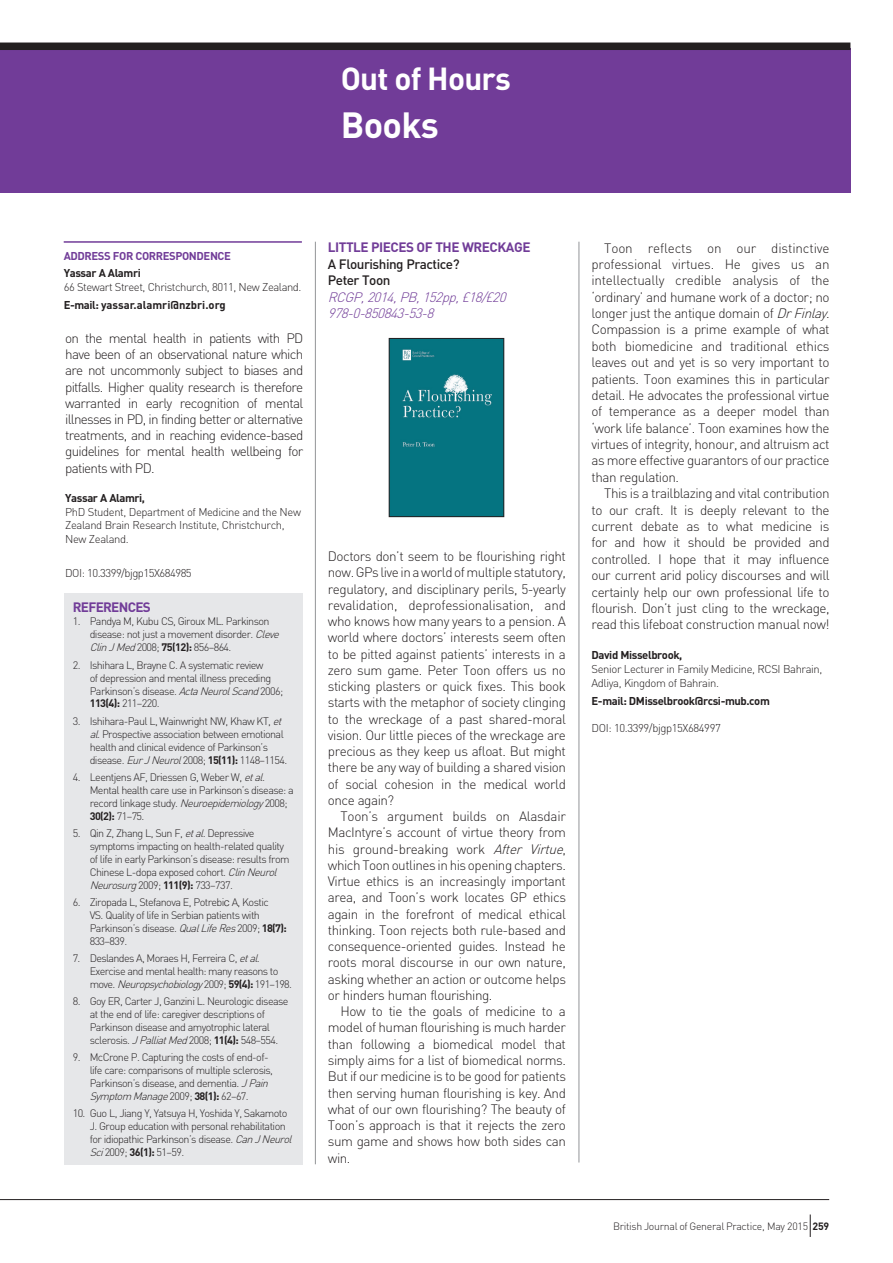
<style>
.page{position:relative;width:893px;height:1263px;background:#fff}
.page>*{position:absolute;margin:0;border:0;box-sizing:border-box;transform-origin:0 0}
.t1{font:700 36px "DIN";letter-spacing:-.02em;color:#fff}
.t2{font:700 31.5px "DIN";letter-spacing:-.025em;color:#fff}
.t3{font:300 13.5px/16.2px "DIN";letter-spacing:-.035em;color:#231f20;text-align:justify}
.t4{font:italic 300 13.5px/16.2px "DIN";color:#713c98}
.t5{font:700 13.5px "DIN";letter-spacing:-.035em;color:#713c98}
.t6{font:500 13.5px/16.2px "DIN";letter-spacing:-.035em;color:#231f20}
.t7{font:300 11.25px/13.5px "DIN";letter-spacing:-.035em;color:#231f20}
.t8{font:700 11.25px "DIN";letter-spacing:-.035em;color:#231f20}
.t9{font:700 11.25px "DIN";color:#231f20}
.t10{font:700 11.25px "DIN";letter-spacing:-.035em;color:#713c98}
.t11{font:300 10.8px/12.9px "DIN";letter-spacing:-.055em;color:#231f20}
.t12{font:300 10.5px "DIN";letter-spacing:-.025em;color:#231f20}
.s1{font-style:italic}
.s2{font-weight:700}
.s3{font-family:"Helvetica"}
</style>
<div class="page">
<div style="left:0;top:49px;width:850px;height:144px;background:#713c98"></div>
<div style="left:0;top:43px;width:850px;height:7px;background:#231f20"></div>
<hr style="left:0;top:1199px;width:829px;height:1px;background:#231f20">
<svg style="left:810px;top:1214px;width:1px;height:23px"></svg>
<hr style="left:315px;top:242px;width:1px;height:922px;background:#939598">
<hr style="left:579px;top:242px;width:1px;height:920px;background:#939598">
<hr style="left:64px;top:241px;width:238px;height:2px;background:#713c98">
<div style="left:64px;top:593px;width:238px;height:571px;background:#e6e7e9"></div>
<img style="left:391px;top:340px;width:111px;height:175px">
<div style="left:389px;top:338px;width:115px;height:179px;border:1px solid #231f20"></div>
<h2 class="t2" style="left:341px;top:58px;width:172px">Out of Hours</h2>
<h1 class="t1" style="left:341px;top:101px;width:100px">Books</h1>
<p class="t10" style="left:64px;top:248px;width:8px">ADDRESS</p>
<p class="t10" style="left:113px;top:248px;width:44px">FOR CORRES</p>
<p class="t10" style="left:175px;top:248px;width:22px">PONDENCE</p>
<p class="t8" style="left:64px;top:266px;width:79px">Yassar A Alamri</p>
<p class="t7" style="left:64px;top:280px;width:239px">66 Stewart Street, Christchurch, 8011, New Zealand.</p>
<p class="t9" style="left:64px;top:297px;width:163px">E-mail: yassar.alamri@nzbri.org</p>
<p class="t3" style="left:65px;top:330px;width:240px">on the mental health in patients with PD have been of an observational nature which are not uncommonly subject to biases and pitfalls. Higher quality research is therefore warranted in early recognition of mental illnesses in PD, in finding better or alternative treatments, and in reaching evidence-based guidelines for mental health wellbeing for patients with PD.</p>
<p class="t8" style="left:65px;top:491px;width:81px">Yassar A Alamri,</p>
<p class="t7" style="left:65px;top:505px;width:237px">PhD Student, Department of Medicine and the New<br>Zealand Brain Research Institute, Christchurch,<br>New Zealand.</p>
<p class="t7" style="left:65px;top:566px;width:128px">DOI: 10.3399/bjgp15X684985</p>
<p class="t5" style="left:73px;top:599px;width:9px">REFERENCES</p>
<p class="t11" style="left:90px;top:615px;width:194px;text-indent:-17px">1. Pandya M, Kubu CS, Giroux ML. Parkinson disease: not just a movement disorder. <span class="s1">Cleve<br>ClinJMed</span>2008; <span class="s2">75(12):</span> 856–864.</p>
<p class="t11" style="left:90px;top:658px;width:195px;text-indent:-17px">2. Ishihara L, Brayne C. A systematic review<br>of depression and mental illness preceding Parkinson’s disease. <span class="s1">ActaNeurolScand</span>2006; <span class="s2">113(4):</span> 211–220.</p>
<p class="t11" style="left:90px;top:714px;width:199px;text-indent:-17px">3. Ishihara-Paul L, Wainwright NW, Khaw KT, <span class="s1">et al.</span>Prospective association between emotional health and clinical evidence of Parkinson’s disease. <span class="s1">EurJNeurol</span>2008; <span class="s2">15(11):</span> 1148–1154.</p>
<p class="t11" style="left:90px;top:770px;width:206px;text-indent:-17px">4. Leentjens AF, Driessen G, Weber W, <span class="s1">etal.<br></span>Mental health care use in Parkinson’s disease: a record linkage study. <span class="s1">Neuroepidemiology</span>2008; <span class="s2">30(2):</span> 71–75.</p>
<p class="t11" style="left:90px;top:826px;width:201px;text-indent:-17px">5. Qin Z, Zhang L, Sun F, <span class="s1">etal.</span>Depressive symptoms impacting on health-related quality of life in early Parkinson’s disease: results from Chinese L-dopa exposed cohort. <span class="s1">ClinNeurol Neurosurg</span>2009; <span class="s2">111(9):</span> 733–737.</p>
<p class="t11" style="left:90px;top:895px;width:199px;text-indent:-17px">6. Ziropada L, Stefanova E, Potrebi<span class="s3">c</span> A, Kostic<br>VS. Quality of life in Serbian patients with Parkinson’s disease. <span class="s1">QualLifeRes</span>2009; <span class="s2">18(7):<br></span>833–839.</p>
<p class="t11" style="left:90px;top:951px;width:204px;text-indent:-17px">7. Deslandes A, Moraes H, Ferreira C, <span class="s1">etal.<br></span>Exercise and mental health: many reasons to move. <span class="s1">Neuropsychobiology</span>2009; <span class="s2">59(4):</span> 191–198.</p>
<p class="t11" style="left:90px;top:995px;width:200px;text-indent:-17px">8. Goy ER, Carter J, Ganzini L. Neurologic disease at the end of life: caregiver descriptions of Parkinson disease and amyotrophic lateral sclerosis. <span class="s1">JPalliatMed</span>2008; <span class="s2">11(4):</span> 548–554.</p>
<p class="t11" style="left:90px;top:1051px;width:185px;text-indent:-17px">9. McCrone P. Capturing the costs of end-of&shy;life care: comparisons of multiple sclerosis, Parkinson’s disease, and dementia. <span class="s1">JPain Symptom Manage</span>2009; <span class="s2">38(1):</span> 62–67.</p>
<p class="t11" style="left:90px;top:1107px;width:207px;text-indent:-17px">10. Guo L, Jiang Y, Yatsuya H, Yoshida Y, Sakamoto J. Group education with personal rehabilitation for idiopathic Parkinson’s disease. <span class="s1">CanJNeurol Sci</span>2009; <span class="s2">36(1):</span> 51–59.</p>
<p class="t5" style="left:328px;top:238px;width:204px">little pi eces oF th e wreckage</p>
<p class="t6" style="left:328px;top:256px;width:133px">A Flourishing Practice?<br>Peter Toon</p>
<p class="t4" style="left:328px;top:289px;width:184px">RCGP,2014,PB,152pp,£18/£20<br>978-0-850843-53-8</p>
<p class="t3" style="left:328px;top:548px;width:240px">Doctors don’t seem to be flourishing right now. GPs live in a world of multiple statutory, regulatory, and disciplinary perils, 5-yearly revalidation, deprofessionalisation, and who knows how many years to a pension. A world where doctors’ interests seem often to be pitted against patients’ interests in a zero sum game. Peter Toon offers us no sticking plasters or quick fixes. This book starts with the metaphor of society clinging to the wreckage of a past shared-moral vision. Our little pieces of the wreckage are precious as they keep us afloat. But might there be any way of building a shared vision of social cohesion in the medical world once again?</p>
<p class="t3" style="left:328px;top:808px;width:241px;text-indent:13px">Toon’s argument builds on Alasdair MacIntyre’s account of virtue theory from his ground-breaking work <span class="s1">After Virtue</span>, which Toon outlines in his opening chapters.<br>Virtue ethics is an increasingly important area, and Toon’s work locates GP ethics again in the forefront of medical ethical thinking. Toon rejects both rule-based and consequence-oriented guides. Instead he roots moral discourse in our own nature, asking whether an action or outcome helps or hinders human flourishing.</p>
<p class="t3" style="left:328px;top:1003px;width:240px;text-indent:13px">How to tie the goals of medicine to a model of human flourishing is much harder than following a biomedical model that simply aims for a list of biomedical norms.<br>But if our medicine is to be good for patients then serving human flourishing is key. And what of our own flourishing? The beauty of Toon’s approach is that it rejects the zero sum game and shows how both sides can win.</p>
<p class="t3" style="left:591px;top:239px;width:241px;text-indent:13px">Toon reflects on our distinctive professional virtues. He gives us an intellectually credible analysis of the ‘ordinary’ and humane work of a doctor; no longer just the antique domain of <span class="s1">DrFinlay</span>.<br>Compassion is a prime example of what both biomedicine and traditional ethics leaves out and yet is so very important to patients. Toon examines this in particular detail. He advocates the professional virtue of temperance as a deeper model than ‘work life balance’. Toon examines how the virtues of integrity, honour, and altruism act as more effective guarantors of our practice than regulation.</p>
<p class="t3" style="left:591px;top:485px;width:240px;text-indent:13px">This is a trailblazing and vital contribution to our craft. It is deeply relevant to the current debate as to what medicine is for and how it should be provided and controlled. I hope that it may influence our current arid policy discourses and will certainly help our own professional life to flourish. Don’t just cling to the wreckage, read this lifeboat construction manual now!</p>
<p class="t8" style="left:591px;top:648px;width:92px">David Misselbrook,</p>
<p class="t7" style="left:591px;top:662px;width:232px">Senior Lecturer in Family Medicine, RCSI Bahrain,<br>Adliya, Kingdom of Bahrain.</p>
<p class="t8" style="left:591px;top:693px;width:180px">E-mail: DMisselbrook@rcsi-mub.com</p>
<p class="t7" style="left:591px;top:721px;width:131px">DOI: 10.3399/bjgp15X684997</p>
<p class="t12" style="left:613px;top:1219px;width:218px">British Journal of General Practice, May 2015 <span class="s2">259</span></p>
</div>
